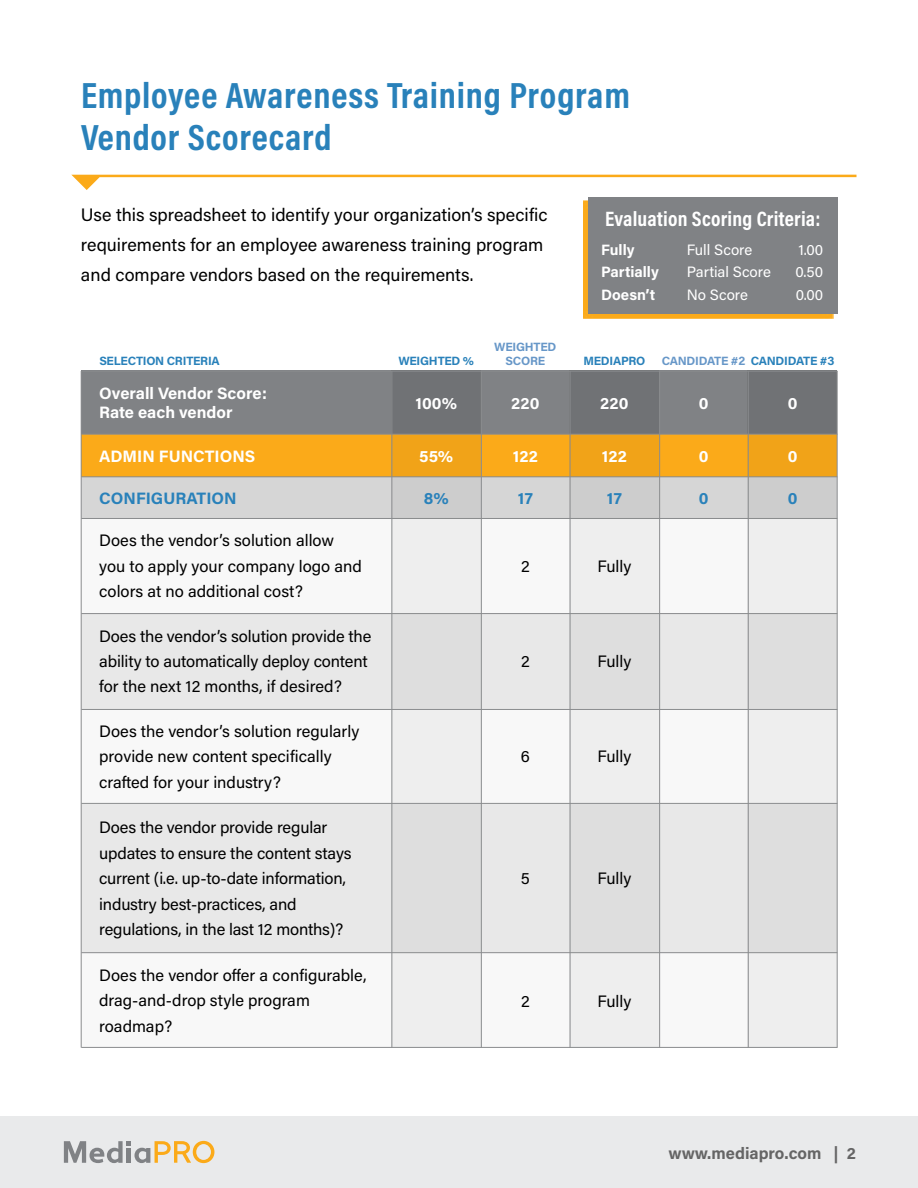
<style>
.page{position:relative;width:918px;height:1188px;background:#fff}
.page>*{position:absolute;margin:0;border:0;box-sizing:border-box;transform-origin:0 0}
.t1{font:700 36.75px/42px "Acumin Pro Cond";letter-spacing:.02em;color:#2981ba}
.t2{font:700 21px "Acumin Pro Cond";letter-spacing:.01em;color:#fff}
.t3{font:18px/30px "Acumin Pro";color:#000}
.t4{font:16.5px/25.5px "Acumin Pro";letter-spacing:-.005em;color:#000}
.t5{font:700 16.5px/19.5px "Acumin Pro";color:#fff}
.t6{font:700 16.5px "Acumin Pro";color:#2981ba}
.t7{font:700 16.5px "Acumin Pro";color:#656565}
.t8{font:15px "Acumin Pro";color:#fff}
.t9{font:700 15px "Acumin Pro";color:#fff}
.t10{font:700 12px/13.6px "Acumin Pro";letter-spacing:-.02em;color:#6797c8;text-align:center}
.t11{font:700 12px "Acumin Pro";letter-spacing:-.02em;color:#2981ba}
.s1{color:#2981ba}
</style>
<div class="page">
<div style="left:0;top:1116px;width:918px;height:72px;background:#e9eaeb"></div>
<svg style="left:64px;top:1141px;width:150px;height:22px"></svg>
<div style="left:81px;top:434px;width:756px;height:43px;background:#fbaa19"></div>
<div style="left:81px;top:371px;width:756px;height:63px;background:#808285"></div>
<div style="left:81px;top:518px;width:756px;height:95px;background:#f8f8f8"></div>
<div style="left:81px;top:708px;width:756px;height:96px;background:#f8f8f8"></div>
<div style="left:81px;top:953px;width:756px;height:95px;background:#f8f8f8"></div>
<div style="left:81px;top:613px;width:756px;height:95px;background:#e8e8e8"></div>
<div style="left:81px;top:804px;width:756px;height:149px;background:#e8e8e8"></div>
<div style="left:81px;top:477px;width:756px;height:41px;background:#d6d6d6"></div>
<svg style="left:749px;top:435px;width:88px;height:612px"></svg>
<svg style="left:571px;top:476px;width:88px;height:571px"></svg>
<svg style="left:393px;top:435px;width:88px;height:612px"></svg>
<div style="left:748px;top:371px;width:89px;height:63px;background:#707275"></div>
<div style="left:570px;top:371px;width:89px;height:63px;background:#707275"></div>
<div style="left:392px;top:371px;width:89px;height:63px;background:#707275"></div>
<svg style="left:71px;top:175px;width:785px;height:15px"></svg>
<div style="left:583px;top:200px;width:250px;height:118px;background:linear-gradient(to right,#fbaa1a,#fbaa1a)"></div>
<div style="left:588px;top:197px;width:250px;height:116px;background:#808285"></div>
<hr style="left:81px;top:371px;width:756px;height:1px;background:#8a8c8e">
<hr style="left:81px;top:434px;width:756px;height:1px;background:#8a8c8e">
<hr style="left:81px;top:477px;width:756px;height:1px;background:#8a8c8e">
<hr style="left:81px;top:518px;width:756px;height:1px;background:#8a8c8e">
<hr style="left:81px;top:613px;width:756px;height:1px;background:#8a8c8e">
<hr style="left:81px;top:709px;width:756px;height:1px;background:#8a8c8e">
<hr style="left:81px;top:803px;width:756px;height:1px;background:#8a8c8e">
<hr style="left:81px;top:952px;width:756px;height:1px;background:#8a8c8e">
<hr style="left:81px;top:1047px;width:756px;height:1px;background:#8a8c8e">
<hr style="left:81px;top:371px;width:1px;height:677px;background:#8a8c8e">
<hr style="left:392px;top:371px;width:1px;height:677px;background:#8a8c8e">
<hr style="left:481px;top:371px;width:1px;height:677px;background:#8a8c8e">
<hr style="left:570px;top:371px;width:1px;height:677px;background:#8a8c8e">
<hr style="left:659px;top:371px;width:1px;height:677px;background:#8a8c8e">
<hr style="left:748px;top:371px;width:1px;height:677px;background:#8a8c8e">
<hr style="left:837px;top:371px;width:1px;height:677px;background:#8a8c8e">
<h1 class="t1" style="left:81px;top:73px;width:551px">Employee Awareness Training Program<br>Vendor Scorecard</h1>
<p class="t3" style="left:81px;top:199px;width:468px">Use this spreadsheet to identify your organization’s specific requirements for an employee awareness training program and compare vendors based on the requirements.</p>
<p class="t2" style="left:605px;top:205px;width:217px">Evaluation Scoring Criteria:</p>
<p class="t9" style="left:601px;top:239px;width:35px">Fully</p>
<p class="t8" style="left:687px;top:239px;width:67px">Full Score</p>
<p class="t8" style="left:798px;top:239px;width:26px">1.00</p>
<p class="t9" style="left:601px;top:262px;width:59px">Partially</p>
<p class="t8" style="left:687px;top:262px;width:86px">Partial Score</p>
<p class="t8" style="left:796px;top:262px;width:29px">0.50</p>
<p class="t9" style="left:601px;top:284px;width:56px">Doesn’t</p>
<p class="t8" style="left:687px;top:284px;width:63px">No Score</p>
<p class="t8" style="left:796px;top:284px;width:29px">0.00</p>
<p class="t10" style="left:494px;top:340px;width:64px">WEIGHTED<br>SCORE</p>
<p class="t11" style="left:99px;top:352px;width:122px">SELECTION CRITERIA</p>
<p class="t11" style="left:398px;top:352px;width:77px">WEIGHTED %</p>
<p class="t11" style="left:583px;top:352px;width:64px">MEDIAPRO</p>
<p class="t10" style="left:662px;top:353px;width:174px">CANDIDATE #2 <span class="s1">CANDIDATE #3</span></p>
<p class="t5" style="left:99px;top:383px;width:169px">Overall Vendor Score:<br>Rate each vendor</p>
<p class="t5" style="left:99px;top:445px;width:158px">ADMIN FUNCTIONS</p>
<p class="t6" style="left:99px;top:486px;width:139px">CONFIGURATION</p>
<p class="t4" style="left:99px;top:527px;width:264px">Does the vendor’s solution allow you to apply your company logo and colors at no additional cost?</p>
<p class="t4" style="left:99px;top:622px;width:274px">Does the vendor’s solution provide the ability to automatically deploy content for the next 12 months, if desired?</p>
<p class="t4" style="left:99px;top:717px;width:262px">Does the vendor’s solution regularly provide new content specifically crafted for your industry?</p>
<p class="t4" style="left:99px;top:814px;width:254px">Does the vendor provide regular updates to ensure the content stays current (i.e. up-to-date information, industry best-practices, and regulations, in the last 12 months)?</p>
<p class="t4" style="left:99px;top:961px;width:269px">Does the vendor offer a configurable, drag-and-drop style program roadmap?</p>
<p class="t5" style="left:416px;top:392px;width:43px">100%</p>
<p class="t5" style="left:511px;top:392px;width:30px">220</p>
<p class="t5" style="left:600px;top:392px;width:30px">220</p>
<p class="t5" style="left:699px;top:392px;width:11px">0</p>
<p class="t5" style="left:788px;top:392px;width:11px">0</p>
<p class="t5" style="left:419px;top:445px;width:35px">55%</p>
<p class="t5" style="left:513px;top:445px;width:27px">122</p>
<p class="t5" style="left:602px;top:445px;width:27px">122</p>
<p class="t5" style="left:699px;top:445px;width:11px">0</p>
<p class="t5" style="left:788px;top:445px;width:11px">0</p>
<p class="t6" style="left:424px;top:486px;width:26px">8%</p>
<p class="t6" style="left:518px;top:486px;width:16px">17</p>
<p class="t6" style="left:607px;top:486px;width:16px">17</p>
<p class="t6" style="left:699px;top:486px;width:11px">0</p>
<p class="t6" style="left:788px;top:486px;width:11px">0</p>
<p class="t4" style="left:521px;top:553px;width:10px">2</p>
<p class="t4" style="left:597px;top:553px;width:36px">Fully</p>
<p class="t4" style="left:521px;top:648px;width:10px">2</p>
<p class="t4" style="left:597px;top:648px;width:36px">Fully</p>
<p class="t4" style="left:521px;top:743px;width:11px">6</p>
<p class="t4" style="left:597px;top:743px;width:36px">Fully</p>
<p class="t4" style="left:521px;top:865px;width:10px">5</p>
<p class="t4" style="left:597px;top:865px;width:36px">Fully</p>
<p class="t4" style="left:521px;top:987px;width:10px">2</p>
<p class="t4" style="left:597px;top:987px;width:36px">Fully</p>
<p class="t7" style="left:669px;top:1141px;width:189px">www.mediapro.com | 2</p>
</div>
